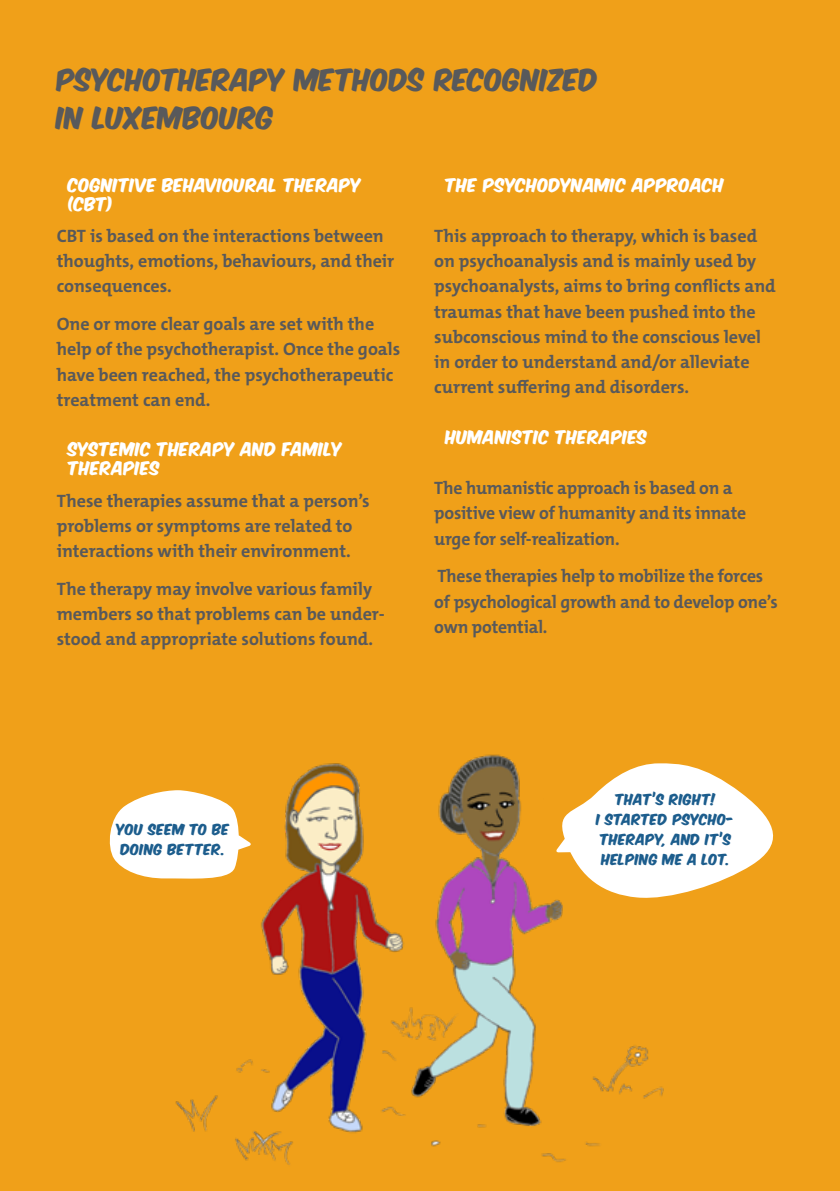
<style>
.page{position:relative;width:840px;height:1191px;background:#fff}
.page>*{position:absolute;margin:0;border:0;box-sizing:border-box;transform-origin:0 0}
.t1{font:26px/37.8px "Komika Axis";letter-spacing:.01em;color:#58595b}
.t2{font:700 18px/25.2px "The Mix C5";color:#58595b}
.t3{font:16px/19.2px "Komika Axis";letter-spacing:.025em;color:#fff}
.t4{font:13px/20px "Komika Axis";letter-spacing:.03em;color:#1c5d8d;text-align:center}
</style>
<div class="page">
<div style="left:0;top:0;width:839px;height:1191px;background:#f0a019"></div>
<img style="left:175px;top:754px;width:489px;height:411px">
<svg style="left:109px;top:790px;width:142px;height:91px"></svg>
<svg style="left:552px;top:763px;width:222px;height:137px"></svg>
<h1 class="t1" style="left:57px;top:63px;width:543px">PSYCHOTHERAPY METHODS RECOGNIZED<br>IN LUXEMBOURG</h1>
<p class="t3" style="left:68px;top:176px;width:294px">COGNITIVE BEHAVIOURAL THERAPY (CBT)</p>
<p class="t2" style="left:57px;top:223px;width:339px">CBT is based on the interactions between thoughts, emotions, behaviours, and their consequences.</p>
<p class="t2" style="left:57px;top:312px;width:345px">One or more clear goals are set with the help of the psychotherapist. Once the goals have been reached, the psychotherapeutic treatment can end.</p>
<p class="t3" style="left:68px;top:441px;width:275px">SYSTEMIC THERAPY AND FAMILY<br>THERAPIES</p>
<p class="t2" style="left:57px;top:488px;width:314px">These therapies assume that a person’s problems or symptoms are related to interactions with their environment.</p>
<p class="t2" style="left:57px;top:576px;width:329px">The therapy may involve various family members so that problems can be under&shy;stood and appropriate solutions found.</p>
<p class="t3" style="left:445px;top:176px;width:280px">THE PSYCHODYNAMIC APPROACH</p>
<p class="t2" style="left:434px;top:223px;width:343px">This approach to therapy, which is based on psychoanalysis and is mainly used by psychoanalysts, aims to bring conflicts and traumas that have been pushed into the subconscious mind to the conscious level in order to understand and/or alleviate current suffering and disorders.</p>
<p class="t3" style="left:445px;top:428px;width:203px">HUMANISTIC THERAPIES</p>
<p class="t2" style="left:434px;top:475px;width:313px">The humanistic approach is based on a positive view of humanity and its innate urge for self-realization.</p>
<p class="t2" style="left:434px;top:564px;width:345px">These therapies help to mobilize the forces of psychological growth and to develop one’s own potential.</p>
<p class="t4" style="left:117px;top:820px;width:114px">YOU SEEM TO BE<br>DOING BETTER.</p>
<p class="t4" style="left:596px;top:791px;width:142px">THAT’S RIGHT!<br>I STARTED PSYCHO-<br>THERAPY, AND IT’S<br>HELPING ME A LOT.</p>
</div>
